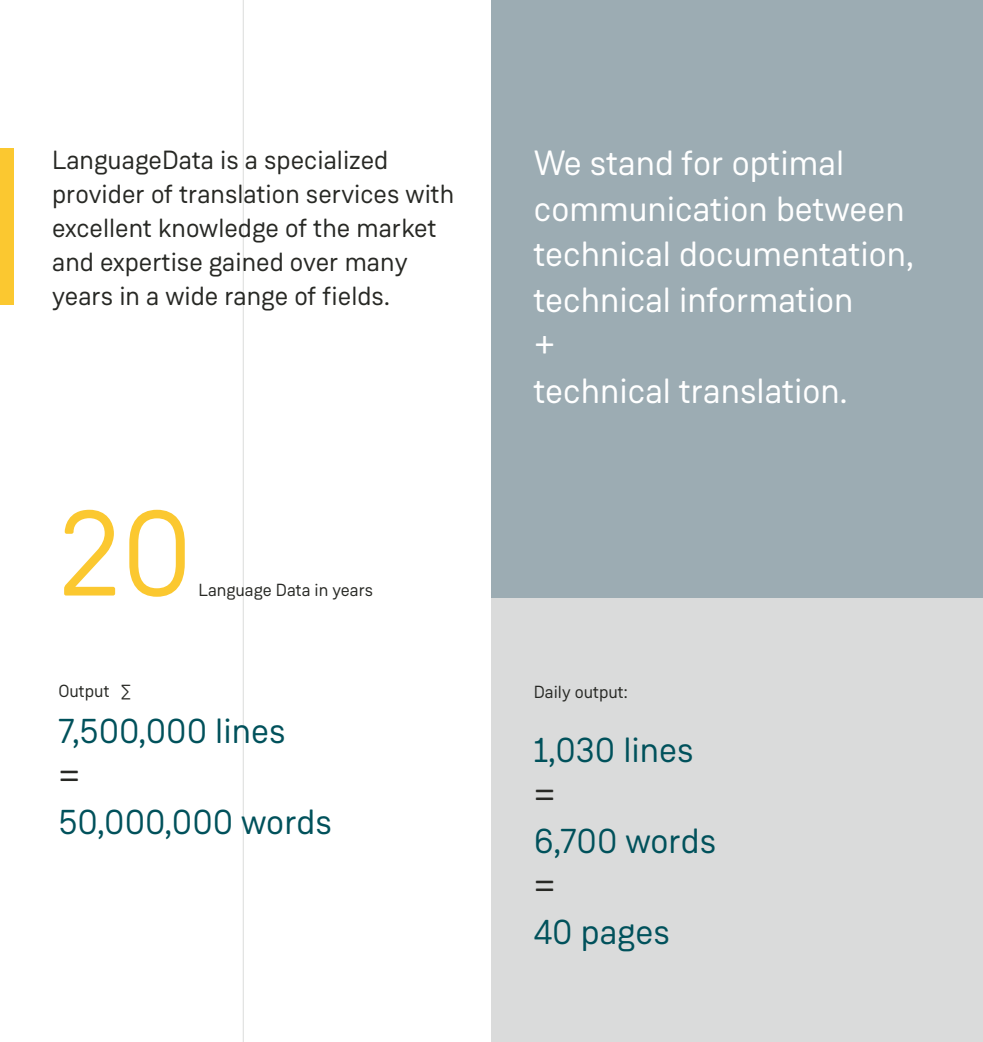
<style>
.page{position:relative;width:983px;height:1042px;background:#fff}
.page>*{position:absolute;margin:0;border:0;box-sizing:border-box;transform-origin:0 0}
.t1{font:122.5px "Weissenhof Grotesk";color:#fbc830}
.t2{font:35px/45.5px "Weissenhof Grotesk";color:#fff}
.t3{font:35px "Weissenhof Grotesk";color:#00515b}
.t4{font:35px "Weissenhof Grotesk";color:#272824}
.t5{font:26.25px/34.1px "Weissenhof Grotesk";color:#272824}
.t6{font:17.5px "Weissenhof Grotesk";color:#272824}
</style>
<div class="page">
<hr style="left:243px;top:0;width:1px;height:1042px;background:#dbdcdb">
<div style="left:491px;top:474px;width:491px;height:568px;background:#dadbdb"></div>
<div style="left:491px;top:0;width:491px;height:597px;background:#9cacb3"></div>
<div style="left:0;top:149px;width:14px;height:156px;background:#fbc830"></div>
<p class="t5" style="left:52px;top:142px;width:403px">LanguageData is a specialized provider of translation services with excellent knowledge of the market and expertise gained over many years in a wide range of fields.</p>
<h1 class="t1" style="left:58px;top:479px;width:136px">20</h1>
<p class="t6" style="left:198px;top:579px;width:176px">Language Data in years</p>
<p class="t6" style="left:58px;top:680px;width:74px">Output ∑</p>
<h2 class="t3" style="left:58px;top:709px;width:229px">7,500,000 lines</h2>
<h2 class="t4" style="left:58px;top:755px;width:23px">=</h2>
<h2 class="t3" style="left:58px;top:800px;width:275px">50,000,000 words</h2>
<h2 class="t2" style="left:533px;top:140px;width:381px">We stand for optimal communication between technical documentation, technical information<br>+<br>technical translation.</h2>
<p class="t6" style="left:533px;top:681px;width:95px">Daily output:</p>
<h2 class="t3" style="left:533px;top:728px;width:161px">1,030 lines</h2>
<h2 class="t4" style="left:533px;top:774px;width:23px">=</h2>
<h2 class="t3" style="left:533px;top:819px;width:184px">6,700 words</h2>
<h2 class="t4" style="left:533px;top:865px;width:23px">=</h2>
<h2 class="t3" style="left:533px;top:910px;width:138px">40 pages</h2>
</div>
